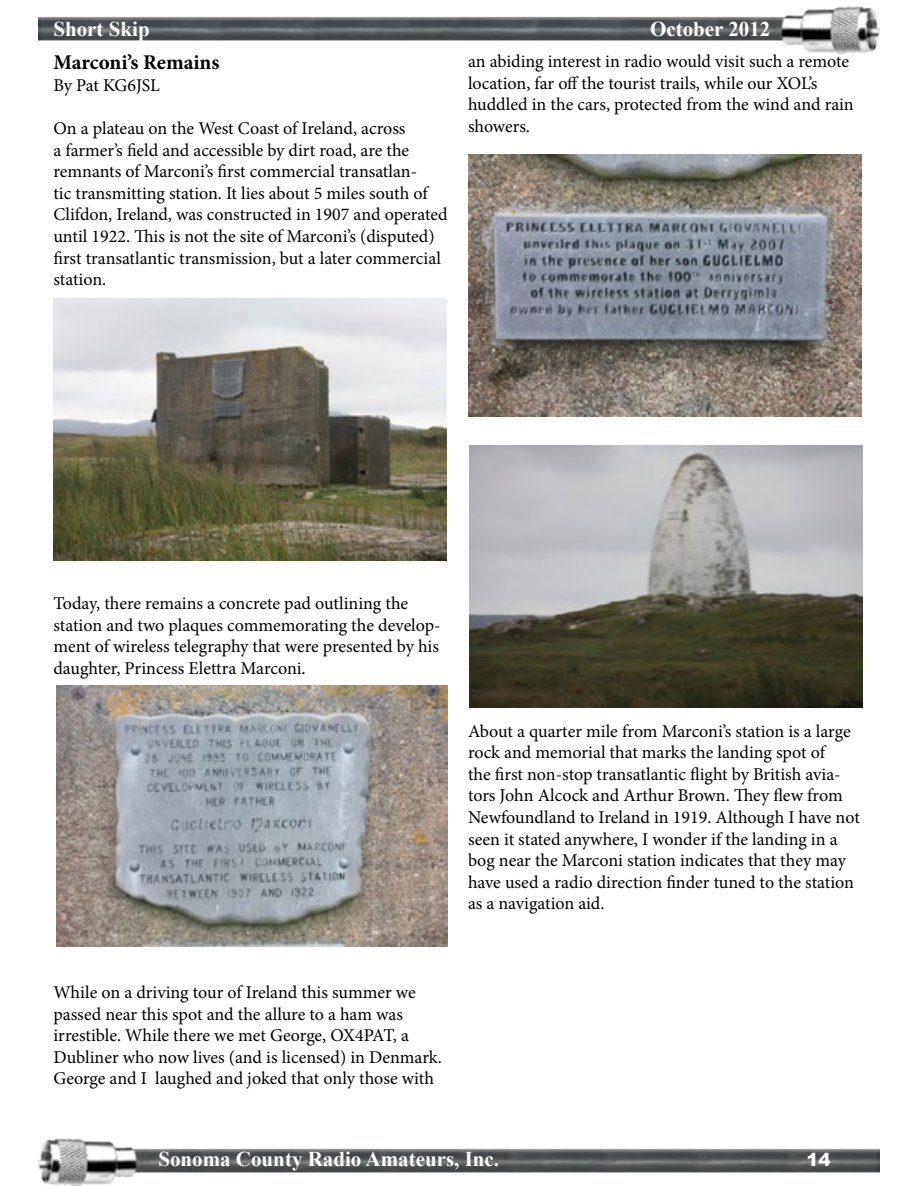
<style>
.page{position:relative;width:918px;height:1188px;background:#fff}
.page>*{position:absolute;margin:0;border:0;box-sizing:border-box;transform-origin:0 0}
.t1{font:700 21px "Times New Roman";color:#fff}
.t2{font:700 21px "Minion Pro";letter-spacing:-.005em;color:#000}
.t3{font:18px/21.6px "Minion Pro";letter-spacing:-.005em;color:#000}
.t4{font:900 18px "Arial";color:#fff}
</style>
<div class="page">
<img style="left:39px;top:1138px;width:840px;height:47px">
<img style="left:39px;top:6px;width:840px;height:48px">
<img style="left:53px;top:299px;width:394px;height:262px">
<img style="left:468px;top:154px;width:394px;height:262px">
<img style="left:56px;top:686px;width:392px;height:260px">
<img style="left:469px;top:446px;width:394px;height:262px">
<p class="t1" style="left:53px;top:14px;width:98px">Short Skip</p>
<p class="t1" style="left:650px;top:14px;width:122px">October 2012</p>
<p class="t3" style="left:468px;top:51px;width:387px">an abiding interest in radio would visit such a remote location, far off the tourist trails, while our XOL’s huddled in the cars, protected from the wind and rain showers.</p>
<p class="t2" style="left:53px;top:48px;width:168px">Marconi’s Remains</p>
<p class="t3" style="left:53px;top:74px;width:108px">By Pat KG6JSL</p>
<p class="t3" style="left:53px;top:118px;width:396px">On a plateau on the West Coast of Ireland, across<br>a farmer’s field and accessible by dirt road, are the remnants of Marconi’s first commercial transatlan-<br>tic transmitting station. It lies about 5 miles south of Clifdon, Ireland, was constructed in 1907 and operated until 1922. This is not the site of Marconi’s (disputed) first transatlantic transmission, but a later commercial station.</p>
<p class="t3" style="left:53px;top:593px;width:389px">Today, there remains a concrete pad outlining the station and two plaques commemorating the develop&shy;ment of wireless telegraphy that were presented by his daughter, Princess Elettra Marconi.</p>
<p class="t3" style="left:468px;top:720px;width:393px">About a quarter mile from Marconi’s station is a large rock and memorial that marks the landing spot of<br>the first non-stop transatlantic flight by British avia&shy;tors John Alcock and Arthur Brown. They flew from Newfoundland to Ireland in 1919. Although I have not seen it stated anywhere, I wonder if the landing in a bog near the Marconi station indicates that they may have used a radio direction finder tuned to the station as a navigation aid.</p>
<p class="t3" style="left:53px;top:982px;width:390px">While on a driving tour of Ireland this summer we passed near this spot and the allure to a ham was irrestible. While there we met George, OX4PAT, a Dubliner who now lives (and is licensed) in Denmark.<br>George and I laughed and joked that only those with</p>
<p class="t1" style="left:158px;top:1144px;width:342px">Sonoma County Radio Amateurs, Inc.</p>
<p class="t4" style="left:806px;top:1147px;width:26px">14</p>
</div>
